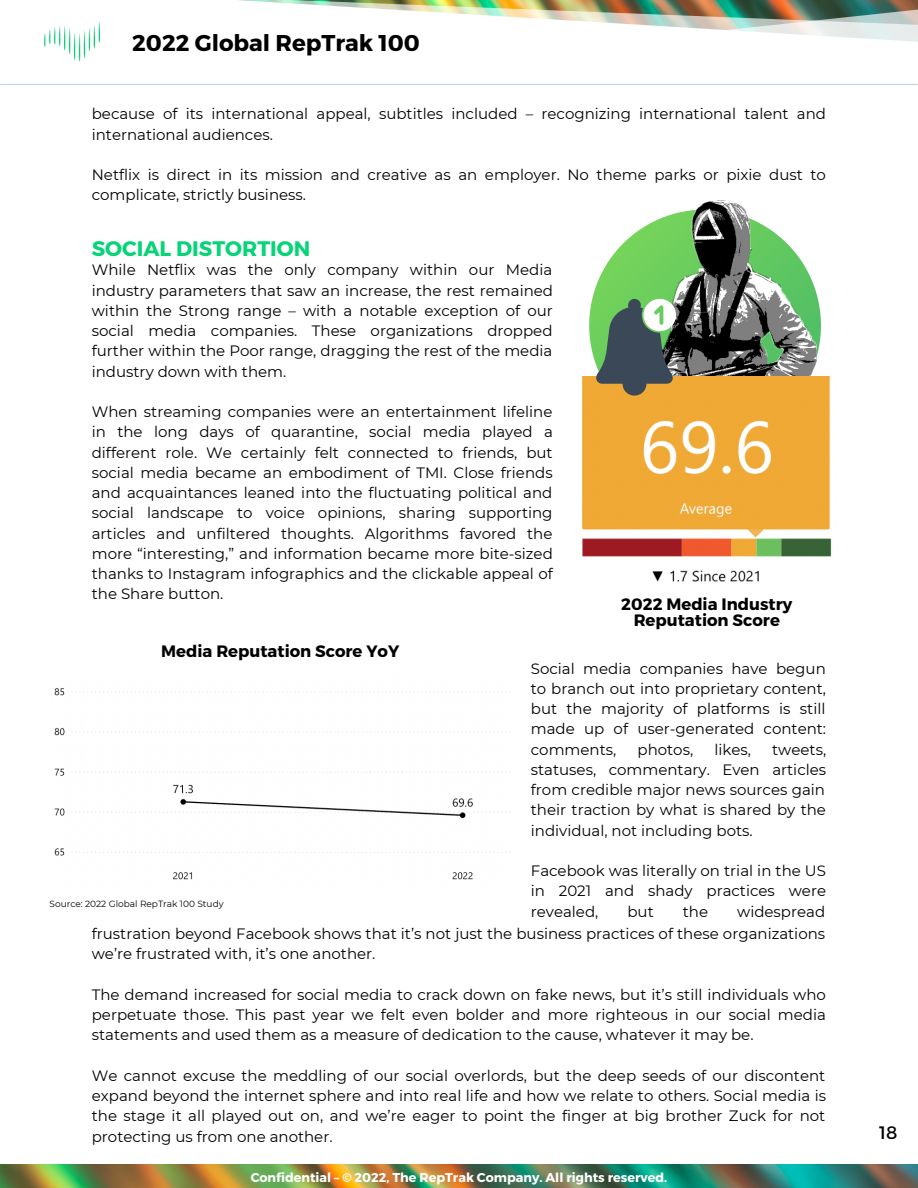
<style>
.page{position:relative;width:918px;height:1188px;background:#fff}
.page>*{position:absolute;margin:0;border:0;box-sizing:border-box;transform-origin:0 0}
.t1{font:700 22.8px "Montserrat";color:#000}
.t2{font:700 21px "Montserrat";color:#05d477}
.t3{font:18px "Montserrat";color:#000}
.t4{font:700 16.5px/15.8px "Montserrat";color:#000;text-align:center}
.t5{font:15px/20.2px "Montserrat";color:#000;text-align:justify}
.t6{font:700 12.75px "Montserrat";color:#fff}
.t7{font:9px "Montserrat";color:#000}
</style>
<div class="page">
<img style="left:238px;top:0;width:361px;height:22px">
<img style="left:599px;top:0;width:319px;height:85px">
<img style="left:44px;top:21px;width:56px;height:41px">
<hr style="left:1px;top:84px;width:916px;height:1px;background:#c5d3e0">
<img style="left:0;top:1165px;width:918px;height:23px">
<svg style="left:589px;top:223px;width:62px;height:141px;fill:#74d35c"></svg>
<img style="left:651px;top:200px;width:170px;height:176px">
<img style="left:582px;top:376px;width:250px;height:206px">
<img style="left:54px;top:688px;width:456px;height:192px">
<svg style="left:596px;top:299px;width:80px;height:97px;background:#6a7d64"></svg>
<h1 class="t1" style="left:132px;top:28px;width:289px">2022 Global RepTrak 100</h1>
<p class="t5" style="left:92px;top:104px;width:736px">because of its international appeal, subtitles included – recognizing international talent and international audiences.</p>
<p class="t5" style="left:92px;top:165px;width:736px">Netflix is direct in its mission and creative as an employer. No theme parks or pixie dust to complicate, strictly business.</p>
<h2 class="t2" style="left:92px;top:235px;width:220px">SOCIAL DISTORTION</h2>
<p class="t5" style="left:92px;top:260px;width:463px">While Netflix was the only company within our Media industry parameters that saw an increase, the rest remained within the Strong range – with a notable exception of our social media companies. These organizations dropped further within the Poor range, dragging the rest of the media industry down with them.</p>
<p class="t5" style="left:92px;top:402px;width:463px">When streaming companies were an entertainment lifeline in the long days of quarantine, social media played a different role. We certainly felt connected to friends, but social media became an embodiment of TMI. Close friends and acquaintances leaned into the fluctuating political and social landscape to voice opinions, sharing supporting articles and unfiltered thoughts. Algorithms favored the more “interesting,” and information became more bite-sized thanks to Instagram infographics and the clickable appeal of the Share button.</p>
<p class="t4" style="left:161px;top:642px;width:240px">Media Reputation Score YoY</p>
<p class="t4" style="left:621px;top:596px;width:173px">2022 Media Industry<br>Reputation Score</p>
<p class="t5" style="left:531px;top:658px;width:297px">Social media companies have begun to branch out into proprietary content, but the majority of platforms is still made up of user-generated content: comments,</p>
<p class="t5" style="left:638px;top:739px;width:57px">photos,</p>
<p class="t5" style="left:714px;top:739px;width:38px">likes,</p>
<p class="t5" style="left:531px;top:739px;width:297px;text-indent:241px">tweets, statuses, commentary. Even articles from credible major news sources gain their traction by what is shared by the individual, not including bots.</p>
<p class="t5" style="left:531px;top:861px;width:297px">Facebook was literally on trial in the US in 2021 and shady practices were revealed,</p>
<p class="t7" style="left:50px;top:898px;width:176px">Source: 2022 Global RepTrak 100 Study</p>
<p class="t5" style="left:92px;top:900px;width:735px;line-height:22.5px;text-align:right">widespread<br>frustration beyond Facebook shows that it’s not just the bu<sup>fr</sup>s<sup>u</sup>in<sup>s</sup>e<sup>tr</sup>s<sup>a</sup>s<sup>t</sup>p<sup>io</sup>r<sup>n</sup>actices of these organizations</p>
<p class="t5" style="left:92px;top:944px;width:285px">we’re frustrated with, it’s one another.</p>
<p class="t5" style="left:92px;top:984px;width:736px">The demand increased for social media to crack down on fake news, but it’s still individuals who perpetuate those. This past year we felt even bolder and more righteous in our social media statements and used them as a measure of dedication to the cause, whatever it may be.</p>
<p class="t5" style="left:92px;top:1065px;width:736px">We cannot excuse the meddling of our social overlords, but the deep seeds of our discontent expand beyond the internet sphere and into real life and how we relate to others. Social media is the stage it all played out on, and we’re eager to point the finger at big brother Zuck for not protecting us from one another.</p>
<p class="t5" style="left:627px;top:901px;width:28px">but</p>
<p class="t5" style="left:683px;top:901px;width:27px">the</p>
<p class="t6" style="left:251px;top:1169px;width:418px">Confidential – © 2022, The RepTrak Company. All rights reserved.</p>
<p class="t3" style="left:879px;top:1121px;width:20px">18</p>
</div>
